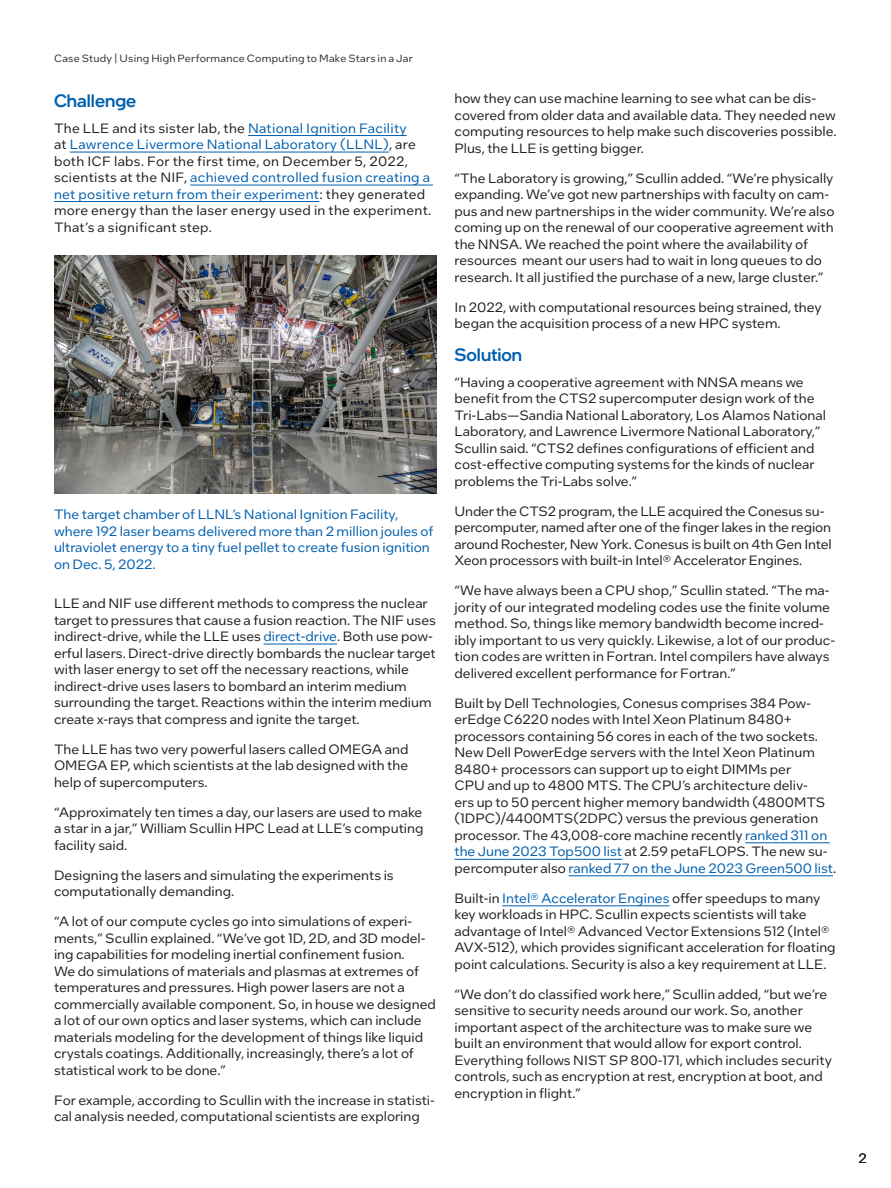
<style>
.page{position:relative;width:891px;height:1188px;background:#fff}
.page>*{position:absolute;margin:0;border:0;box-sizing:border-box;transform-origin:0 0}
.Copy_Header_Blue-2{font:500 18px "Intel One Display";letter-spacing:.005em;color:#015fae}
.MainCopy-2{font:13.5px/16.5px "Intel One Text";color:#231f20}
.MainCopy-2-2{font:13.5px/16.5px "Intel One Text";letter-spacing:.02em;color:#231f20}
.Caption-2{font:13.5px/16.5px "Intel One Text";color:#015fae}
.t1{font:10.5px "Intel One Text";letter-spacing:.02em;color:#2d2f2e}
.s1{color:#015fae}
</style>
<div class="page">
<hr style="left:248px;top:135px;width:159px;height:1px;background:#015fae">
<hr style="left:70px;top:152px;width:319px;height:1px;background:#015fae">
<hr style="left:190px;top:185px;width:243px;height:1px;background:#015fae">
<hr style="left:54px;top:201px;width:266px;height:1px;background:#015fae">
<hr style="left:264px;top:644px;width:73px;height:1px;background:#015fae">
<hr style="left:745px;top:842px;width:85px;height:1px;background:#015fae">
<hr style="left:454px;top:859px;width:168px;height:1px;background:#015fae">
<hr style="left:569px;top:875px;width:264px;height:1px;background:#015fae">
<hr style="left:502px;top:905px;width:168px;height:1px;background:#015fae">
<img style="left:54px;top:256px;width:382px;height:238px">
<p class="t1" style="left:54px;top:52px;width:360px">Case Study | Using High Performance Computing to Make Stars in a Jar</p>
<p class="Copy_Header_Blue-2" style="left:54px;top:89px;width:84px">Challenge</p>
<p class="MainCopy-2-2" style="left:54px;top:119px;width:379px">The LLE and its sister lab, the <span class="s1">National Ignition Facility<br></span>at <span class="s1">Lawrence Livermore National Laboratory (LLNL)</span>, are both ICF labs. For the first time, on December 5, 2022, scientists at the NIF, <span class="s1">achieved controlled fusion creating a net positive return from their experiment</span>: they generated more energy than the laser energy used in the experiment.<br>That’s a significant step.</p>
<p class="Caption-2" style="left:54px;top:506px;width:381px">The target chamber of LLNL’s National Ignition Facility, where 192 laser beams delivered more than 2 million joules of ultraviolet energy to a tiny fuel pellet to create fusion ignition on Dec. 5, 2022.</p>
<p class="MainCopy-2" style="left:54px;top:595px;width:383px">LLE and NIF use different methods to compress the nuclear target to pressures that cause a fusion reaction. The NIF uses indirect-drive, while the LLE uses <span class="s1">direct-drive</span>. Both use pow&shy;erful lasers. Direct-drive directly bombards the nuclear target with laser energy to set off the necessary reactions, while indirect-drive uses lasers to bombard an interim medium surrounding the target. Reactions within the interim medium create x-rays that compress and ignite the target.</p>
<p class="MainCopy-2" style="left:54px;top:740px;width:356px;text-align:justify">The LLE has two very powerful lasers called OMEGA and OMEGA EP, which scientists at the lab designed with the help of supercomputers.</p>
<p class="MainCopy-2" style="left:54px;top:803px;width:371px;text-align:justify">“Approximately ten times a day, our lasers are used to make a star in a jar,” William Scullin HPC Lead at LLE’s computing facility said.</p>
<p class="MainCopy-2" style="left:54px;top:866px;width:341px">Designing the lasers and simulating the experiments is computationally demanding.</p>
<p class="MainCopy-2" style="left:54px;top:913px;width:383px">“A lot of our compute cycles go into simulations of experi&shy;ments,” Scullin explained. “We’ve got 1D, 2D, and 3D model&shy;ing capabilities for modeling inertial confinement fusion.<br>We do simulations of materials and plasmas at extremes of temperatures and pressures. High power lasers are not a commercially available component. So, in house we designed a lot of our own optics and laser systems, which can include materials modeling for the development of things like liquid crystals coatings. Additionally, increasingly, there’s a lot of statistical work to be done.”</p>
<p class="MainCopy-2" style="left:54px;top:1091px;width:382px">For example, according to Scullin with the increase in statisti&shy;cal analysis needed, computational scientists are exploring</p>
<p class="MainCopy-2" style="left:454px;top:90px;width:384px">how they can use machine learning to see what can be dis&shy;covered from older data and available data. They needed new computing resources to help make such discoveries possible.<br>Plus, the LLE is getting bigger.</p>
<p class="MainCopy-2" style="left:454px;top:169px;width:381px">“The Laboratory is growing,” Scullin added. “We’re physically expanding. We’ve got new partnerships with faculty on cam&shy;pus and new partnerships in the wider community. We’re also coming up on the renewal of our cooperative agreement with the NNSA. We reached the point where the availability of resources meant our users had to wait in long queues to do research. It all justified the purchase of a new, large cluster.”</p>
<p class="MainCopy-2" style="left:454px;top:298px;width:369px">In 2022, with computational resources being strained, they began the acquisition process of a new HPC system.</p>
<p class="Copy_Header_Blue-2" style="left:454px;top:344px;width:69px">Solution</p>
<p class="MainCopy-2" style="left:454px;top:373px;width:373px">“Having a cooperative agreement with NNSA means we benefit from the CTS2 supercomputer design work of the Tri-Labs—Sandia National Laboratory, Los Alamos National Laboratory, and Lawrence Livermore National Laboratory,” Scullin said. “CTS2 defines configurations of efficient and cost-effective computing systems for the kinds of nuclear problems the Tri-Labs solve.”</p>
<p class="MainCopy-2" style="left:454px;top:502px;width:379px">Under the CTS2 program, the LLE acquired the Conesus su&shy;percomputer, named after one of the finger lakes in the region around Rochester, New York. Conesus is built on 4th Gen Intel Xeon processors with built-in Intel® Accelerator Engines.</p>
<p class="MainCopy-2" style="left:454px;top:582px;width:382px">“We have always been a CPU shop,” Scullin stated. “The ma&shy;jority of our integrated modeling codes use the finite volume method. So, things like memory bandwidth become incred&shy;ibly important to us very quickly. Likewise, a lot of our produc&shy;tion codes are written in Fortran. Intel compilers have always delivered excellent performance for Fortran.”</p>
<p class="MainCopy-2" style="left:454px;top:694px;width:383px">Built by Dell Technologies, Conesus comprises 384 Pow&shy;erEdge C6220 nodes with Intel Xeon Platinum 8480+ processors containing 56 cores in each of the two sockets.<br>New Dell PowerEdge servers with the Intel Xeon Platinum 8480+ processors can support up to eight DIMMs per<br>CPU and up to 4800 MTS. The CPU’s architecture deliv-<br>ers up to 50 percent higher memory bandwidth (4800MTS (1DPC)/4400MTS(2DPC) versus the previous generation processor. The 43,008-core machine recently <span class="s1">ranked 311 on the June 2023 Top500 list</span> at 2.59 petaFLOPS. The new su&shy;percomputer also <span class="s1">ranked 77 on the June 2023 Green500 list</span>.</p>
<p class="MainCopy-2" style="left:454px;top:889px;width:383px">Built-in <span class="s1">Intel® Accelerator Engines</span> offer speedups to many key workloads in HPC. Scullin expects scientists will take advantage of Intel® Advanced Vector Extensions 512 (Intel® AVX-512), which provides significant acceleration for floating point calculations. Security is also a key requirement at LLE.</p>
<p class="MainCopy-2" style="left:454px;top:985px;width:379px">“We don’t do classified work here,” Scullin added, “but we’re sensitive to security needs around our work. So, another important aspect of the architecture was to make sure we built an environment that would allow for export control.<br>Everything follows NIST SP 800-171, which includes security controls, such as encryption at rest, encryption at boot, and encryption in flight.”</p>
<p class="MainCopy-2" style="left:858px;top:1150px;width:10px">2</p>
</div>
